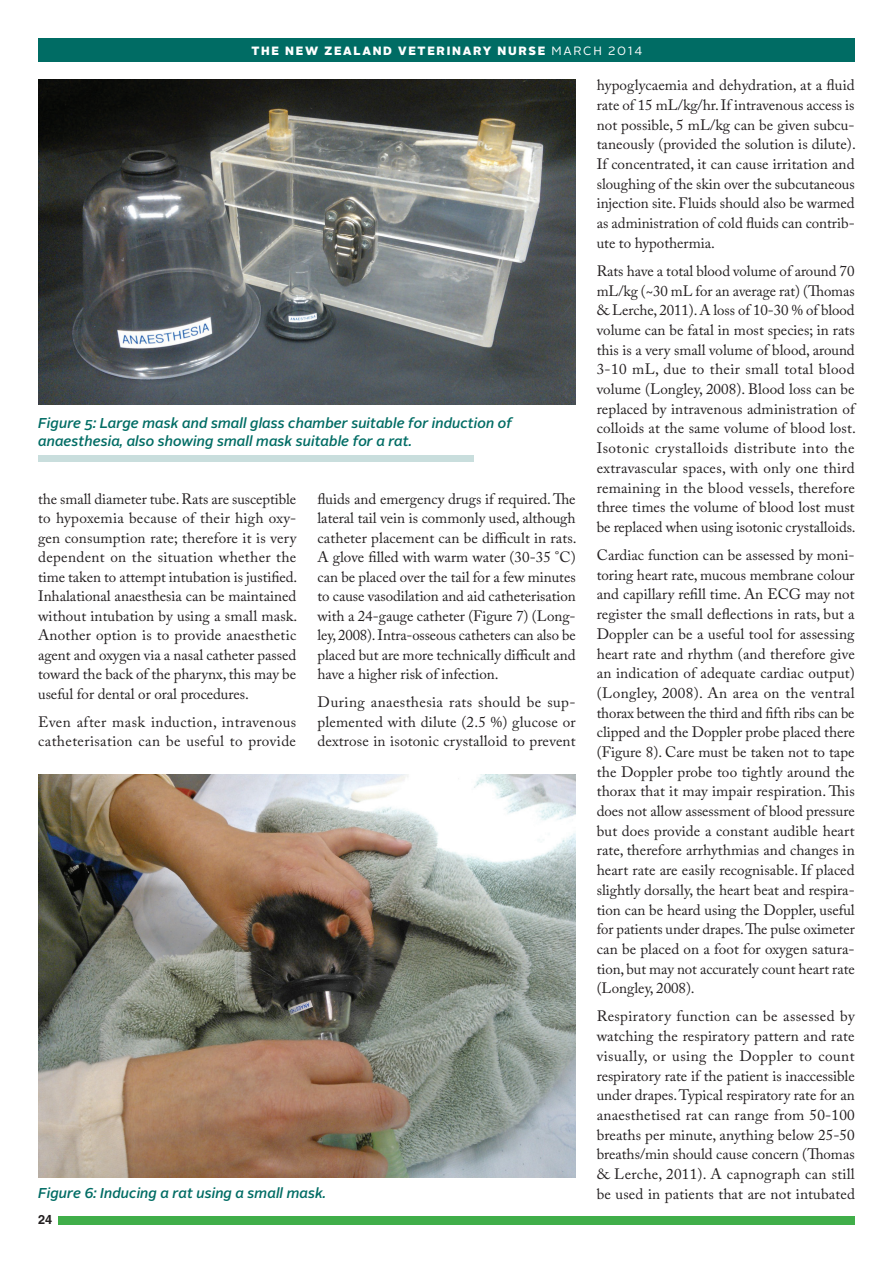
<style>
.page{position:relative;width:893px;height:1263px;background:#fff}
.page>*{position:absolute;margin:0;border:0;box-sizing:border-box;transform-origin:0 0}
.t1{font:15px/19.6px "Adobe Caslon Pro";color:#231f20;text-align:justify}
.t2{font:15px/19.5px "Adobe Caslon Pro";letter-spacing:.025em;color:#231f20}
.t3{font:italic 500 14.25px/18px "Alright Sans";color:#006c64}
.t4{font:700 12.75px "Helvetica";color:#231f20}
.t5{font:900 12px "Alright Sans";letter-spacing:.14em;color:#fff}
.s1{font-weight:400}
</style>
<div class="page">
<div style="left:58px;top:1216px;width:797px;height:9px;background:#40ae49"></div>
<div style="left:38px;top:38px;width:817px;height:24px;background:#006c64"></div>
<img style="left:38px;top:79px;width:537px;height:326px">
<div style="left:38px;top:456px;width:436px;height:6px;background:#c9dedd"></div>
<img style="left:38px;top:775px;width:538px;height:403px">
<p class="t5" style="left:252px;top:42px;width:392px">THE NEW ZEALAND VETERINARY NURSE <span class="s1">MARCH 2014</span></p>
<p class="t3" style="left:38px;top:414px;width:475px">Figure 5: Large mask and small glass chamber suitable for induction of anaesthesia, also showing small mask suitable for a rat.</p>
<p class="t1" style="left:38px;top:489px;width:261px">the small diameter tube. Rats are susceptible to hypoxemia because of their high oxy&shy;gen consumption rate; therefore it is very dependent on the situation whether the time taken to attempt intubation is justified.<br>Inhalational anaesthesia can be maintained without intubation by using a small mask.<br>Another option is to provide anaesthetic agent and oxygen via a nasal catheter passed toward the back of the pharynx, this may be useful for dental or oral procedures.</p>
<p class="t2" style="left:38px;top:712px;width:260px">Even after mask induction, intravenous catheterisation can be useful to provide</p>
<p class="t1" style="left:317px;top:489px;width:261px">fluids and emergency drugs if required. The lateral tail vein is commonly used, although catheter placement can be difficult in rats.<br>A glove filled with warm water (30-35 °C) can be placed over the tail for a few minutes to cause vasodilation and aid catheterisation with a 24-gauge catheter (Figure 7) (Long&shy;ley, 2008). Intra-osseous catheters can also be placed but are more technically difficult and have a higher risk of infection.</p>
<p class="t1" style="left:317px;top:692px;width:260px">During anaesthesia rats should be sup&shy;plemented with dilute (2.5 %) glucose or dextrose in isotonic crystalloid to prevent</p>
<p class="t3" style="left:38px;top:1184px;width:290px">Figure 6: Inducing a rat using a small mask.</p>
<p class="t4" style="left:38px;top:1212px;width:16px">24</p>
<p class="t1" style="left:597px;top:75px;width:261px">hypoglycaemia and dehydration, at a fluid rate of 15 mL/kg/hr. If intravenous access is not possible, 5 mL/kg can be given subcu&shy;taneously (provided the solution is dilute).<br>If concentrated, it can cause irritation and sloughing of the skin over the subcutaneous injection site. Fluids should also be warmed as administration of cold fluids can contrib&shy;ute to hypothermia.</p>
<p class="t1" style="left:597px;top:261px;width:261px">Rats have a total blood volume of around 70 mL/kg (~30 mL for an average rat) (Thomas &amp; Lerche, 2011). A loss of 10-30 % of blood volume can be fatal in most species; in rats this is a very small volume of blood, around 3-10 mL, due to their small total blood volume (Longley, 2008). Blood loss can be replaced by intravenous administration of colloids at the same volume of blood lost.<br>Isotonic crystalloids distribute into the extravascular spaces, with only one third remaining in the blood vessels, therefore three times the volume of blood lost must be replaced when using isotonic crystalloids.</p>
<p class="t1" style="left:597px;top:545px;width:260px">Cardiac function can be assessed by moni&shy;toring heart rate, mucous membrane colour and capillary refill time. An ECG may not register the small deflections in rats, but a Doppler can be a useful tool for assessing heart rate and rhythm (and therefore give an indication of adequate cardiac output) (Longley, 2008). An area on the ventral thorax between the third and fifth ribs can be clipped and the Doppler probe placed there (Figure 8). Care must be taken not to tape the Doppler probe too tightly around the thorax that it may impair respiration. This does not allow assessment of blood pressure but does provide a constant audible heart rate, therefore arrhythmias and changes in heart rate are easily recognisable. If placed slightly dorsally, the heart beat and respira&shy;tion can be heard using the Doppler, useful for patients under drapes. The pulse oximeter can be placed on a foot for oxygen satura&shy;tion, but may not accurately count heart rate (Longley, 2008).</p>
<p class="t1" style="left:597px;top:1006px;width:260px">Respiratory function can be assessed by watching the respiratory pattern and rate visually, or using the Doppler to count respiratory rate if the patient is inaccessible under drapes. Typical respiratory rate for an anaesthetised rat can range from 50-100 breaths per minute, anything below 25-50 breaths/min should cause concern (Thomas &amp; Lerche, 2011). A capnograph can still be used in patients that are not intubated</p>
</div>
